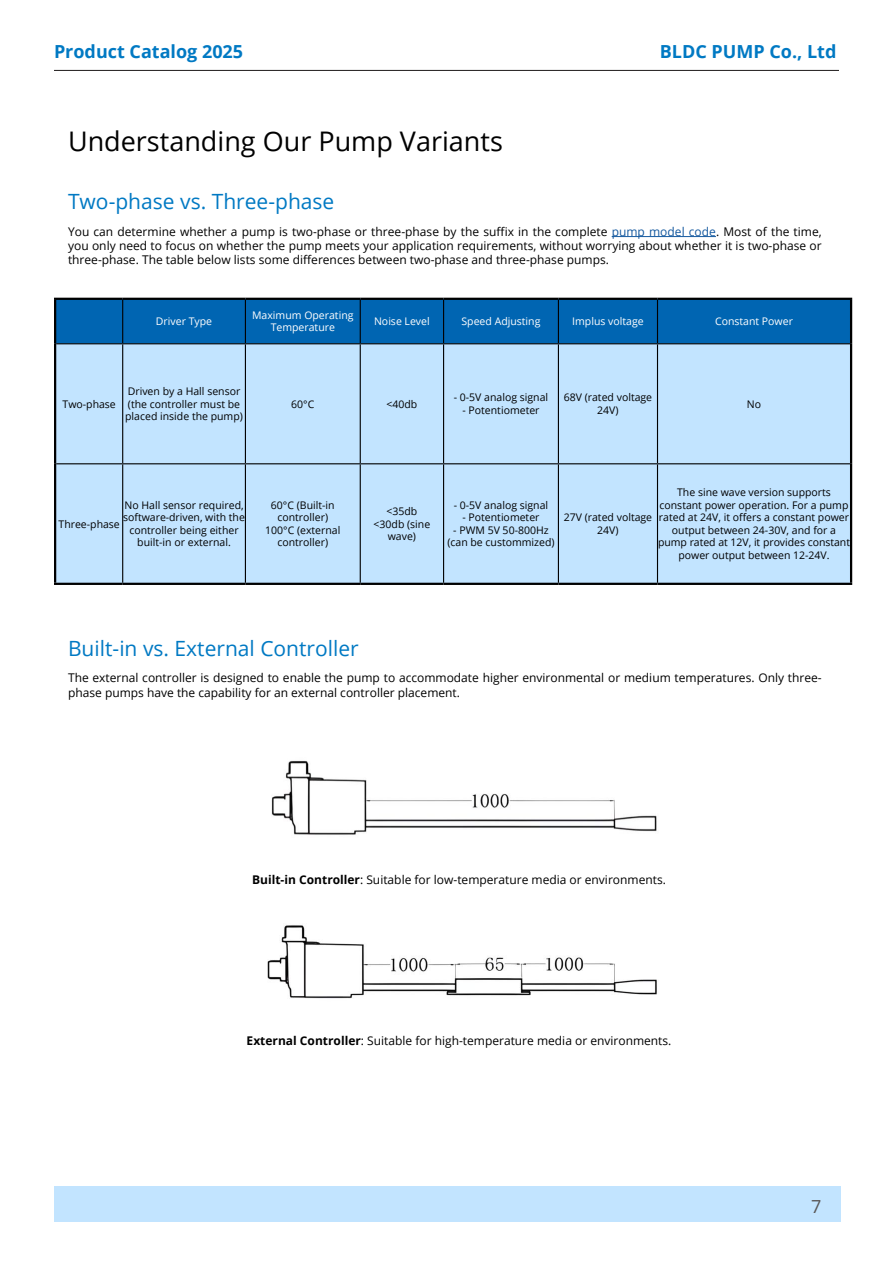
<style>
.page{position:relative;width:893px;height:1263px;background:#fff}
.page>*{position:absolute;margin:0;border:0;box-sizing:border-box;transform-origin:0 0}
.t1{font:27px "Open Sans";color:#000}
.t2{font:21px "Open Sans";color:#0079c3}
.t3{font:700 18px "Open Sans";color:#0079c3}
.t4{font:18px "Open Sans";color:#595757}
.t5{font:12px/14.4px "Open Sans";color:#000;text-align:justify}
.t6{font:10.5px/12.6px "Open Sans";color:#000;text-align:center}
.t7{font:10.5px/12.6px "Open Sans";color:#fff;text-align:center}
.s1{color:#15599f}
.s2{font-weight:700}
</style>
<div class="page">
<div style="left:55px;top:1186px;width:786px;height:36px;background:#c2e4ff"></div>
<hr style="left:54px;top:70px;width:785px;height:1px;background:#1d1a1a">
<hr style="left:612px;top:236px;width:104px;height:1px;background:#15599f">
<div style="left:56px;top:300px;width:794px;height:43px;background:#0065b2"></div>
<div style="left:56px;top:344px;width:794px;height:239px;background:#c2e4ff"></div>
<hr style="left:54px;top:300px;width:2px;height:44px;background:#000">
<hr style="left:122px;top:300px;width:1px;height:43px;background:#000">
<hr style="left:245px;top:300px;width:1px;height:43px;background:#000">
<hr style="left:360px;top:300px;width:1px;height:43px;background:#000">
<hr style="left:443px;top:300px;width:1px;height:43px;background:#000">
<hr style="left:558px;top:300px;width:1px;height:43px;background:#000">
<hr style="left:657px;top:300px;width:1px;height:43px;background:#000">
<hr style="left:54px;top:298px;width:69px;height:2px;background:#000">
<hr style="left:123px;top:298px;width:122px;height:2px;background:#000">
<hr style="left:245px;top:298px;width:115px;height:2px;background:#000">
<hr style="left:360px;top:298px;width:84px;height:2px;background:#000">
<hr style="left:444px;top:298px;width:114px;height:2px;background:#000">
<hr style="left:558px;top:298px;width:99px;height:2px;background:#000">
<hr style="left:657px;top:298px;width:195px;height:2px;background:#000">
<hr style="left:850px;top:300px;width:2px;height:44px;background:#000">
<hr style="left:54px;top:344px;width:2px;height:120px;background:#000">
<hr style="left:122px;top:344px;width:1px;height:119px;background:#000">
<hr style="left:245px;top:344px;width:1px;height:119px;background:#000">
<hr style="left:360px;top:344px;width:1px;height:119px;background:#000">
<hr style="left:443px;top:344px;width:1px;height:119px;background:#000">
<hr style="left:558px;top:344px;width:1px;height:119px;background:#000">
<hr style="left:657px;top:344px;width:1px;height:119px;background:#000">
<hr style="left:850px;top:344px;width:2px;height:120px;background:#000">
<hr style="left:54px;top:464px;width:2px;height:119px;background:#000">
<hr style="left:56px;top:343px;width:67px;height:1px;background:#000">
<hr style="left:123px;top:343px;width:122px;height:1px;background:#000">
<hr style="left:245px;top:343px;width:115px;height:1px;background:#000">
<hr style="left:360px;top:343px;width:84px;height:1px;background:#000">
<hr style="left:444px;top:343px;width:114px;height:1px;background:#000">
<hr style="left:558px;top:343px;width:99px;height:1px;background:#000">
<hr style="left:657px;top:343px;width:193px;height:1px;background:#000">
<hr style="left:56px;top:463px;width:67px;height:1px;background:#000">
<hr style="left:123px;top:463px;width:122px;height:1px;background:#000">
<hr style="left:245px;top:463px;width:115px;height:1px;background:#000">
<hr style="left:360px;top:463px;width:84px;height:1px;background:#000">
<hr style="left:444px;top:463px;width:114px;height:1px;background:#000">
<hr style="left:558px;top:463px;width:99px;height:1px;background:#000">
<hr style="left:657px;top:463px;width:193px;height:1px;background:#000">
<hr style="left:54px;top:583px;width:69px;height:2px;background:#000">
<hr style="left:123px;top:583px;width:122px;height:2px;background:#000">
<hr style="left:245px;top:583px;width:115px;height:2px;background:#000">
<hr style="left:360px;top:583px;width:84px;height:2px;background:#000">
<hr style="left:444px;top:583px;width:114px;height:2px;background:#000">
<hr style="left:558px;top:583px;width:99px;height:2px;background:#000">
<hr style="left:657px;top:583px;width:195px;height:2px;background:#000">
<hr style="left:122px;top:464px;width:1px;height:119px;background:#000">
<hr style="left:245px;top:464px;width:1px;height:119px;background:#000">
<hr style="left:360px;top:464px;width:1px;height:119px;background:#000">
<hr style="left:443px;top:464px;width:1px;height:119px;background:#000">
<hr style="left:558px;top:464px;width:1px;height:119px;background:#000">
<hr style="left:657px;top:464px;width:1px;height:119px;background:#000">
<hr style="left:850px;top:464px;width:2px;height:119px;background:#000">
<img style="left:271px;top:760px;width:386px;height:75px">
<img style="left:267px;top:925px;width:390px;height:74px">
<h3 class="t3" style="left:54px;top:39px;width:191px">Product Catalog 2025</h3>
<h3 class="t3" style="left:660px;top:39px;width:178px">BLDC PUMP Co., Ltd</h3>
<h1 class="t1" style="left:68px;top:122px;width:436px">Understanding Our Pump Variants</h1>
<h2 class="t2" style="left:68px;top:187px;width:268px">Two-phase vs. Three-phase</h2>
<p class="t5" style="left:68px;top:224px;width:755px">You can determine whether a pump is two-phase or three-phase by the suffix in the complete <span class="s1">pump model code</span>. Most of the time, you only need to focus on whether the pump meets your application requirements, without worrying about whether it is two-phase or three-phase. The table below lists some differences between two-phase and three-phase pumps.</p>
<p class="t7" style="left:156px;top:315px;width:58px">Driver Type</p>
<p class="t7" style="left:252px;top:308px;width:103px">Maximum Operating<br>Temperature</p>
<p class="t7" style="left:374px;top:315px;width:57px">Noise Level</p>
<p class="t7" style="left:462px;top:315px;width:80px">Speed Adjusting</p>
<p class="t7" style="left:572px;top:315px;width:73px">Implus voltage</p>
<p class="t7" style="left:715px;top:315px;width:79px">Constant Power</p>
<p class="t6" style="left:63px;top:397px;width:55px">Two-phase</p>
<p class="t6" style="left:125px;top:385px;width:119px;text-align:left">Driven by a Hall sensor (the controller must be placed inside the pump)</p>
<p class="t6" style="left:291px;top:397px;width:25px">60°C</p>
<p class="t6" style="left:386px;top:397px;width:32px">&lt;40db</p>
<p class="t6" style="left:454px;top:391px;width:96px">- 0-5V analog signal</p>
<p class="t6" style="left:462px;top:403px;width:79px">- Potentiometer</p>
<p class="t6" style="left:564px;top:391px;width:90px">68V (rated voltage<br>24V)</p>
<p class="t6" style="left:747px;top:397px;width:16px">No</p>
<p class="t6" style="left:123px;top:498px;width:123px">No Hall sensor required, software-driven, with the controller being either built-in or external.</p>
<p class="t6" style="left:265px;top:498px;width:77px">60°C (Built-in controller)<br>100°C (external controller)</p>
<p class="t6" style="left:374px;top:505px;width:58px">&lt;35db &lt;30db (sine wave)</p>
<p class="t6" style="left:59px;top:517px;width:63px">Three-phase</p>
<p class="t6" style="left:454px;top:498px;width:96px">- 0-5V analog signal</p>
<p class="t6" style="left:462px;top:511px;width:79px">- Potentiometer</p>
<p class="t6" style="left:447px;top:523px;width:109px">- PWM 5V 50-800Hz (can be custommized)</p>
<p class="t6" style="left:658px;top:486px;width:193px">The sine wave version supports constant power operation. For a pump rated at 24V, it offers a constant power output between 24-30V, and for a pump rated at 12V, it provides constant power output between 12-24V.</p>
<p class="t6" style="left:564px;top:511px;width:90px">27V (rated voltage<br>24V)</p>
<h2 class="t2" style="left:68px;top:634px;width:292px">Built-in vs. External Controller</h2>
<p class="t5" style="left:68px;top:670px;width:755px">The external controller is designed to enable the pump to accommodate higher environmental or medium temperatures. Only three&shy;phase pumps have the capability for an external controller placement.</p>
<p class="t5" style="left:252px;top:872px;width:415px"><span class="s2">Built-in Controller</span>: Suitable for low-temperature media or environments.</p>
<p class="t5" style="left:247px;top:1033px;width:426px"><span class="s2">External Controller</span>: Suitable for high-temperature media or environments.</p>
<h3 class="t4" style="left:811px;top:1194px;width:12px">7</h3>
</div>
